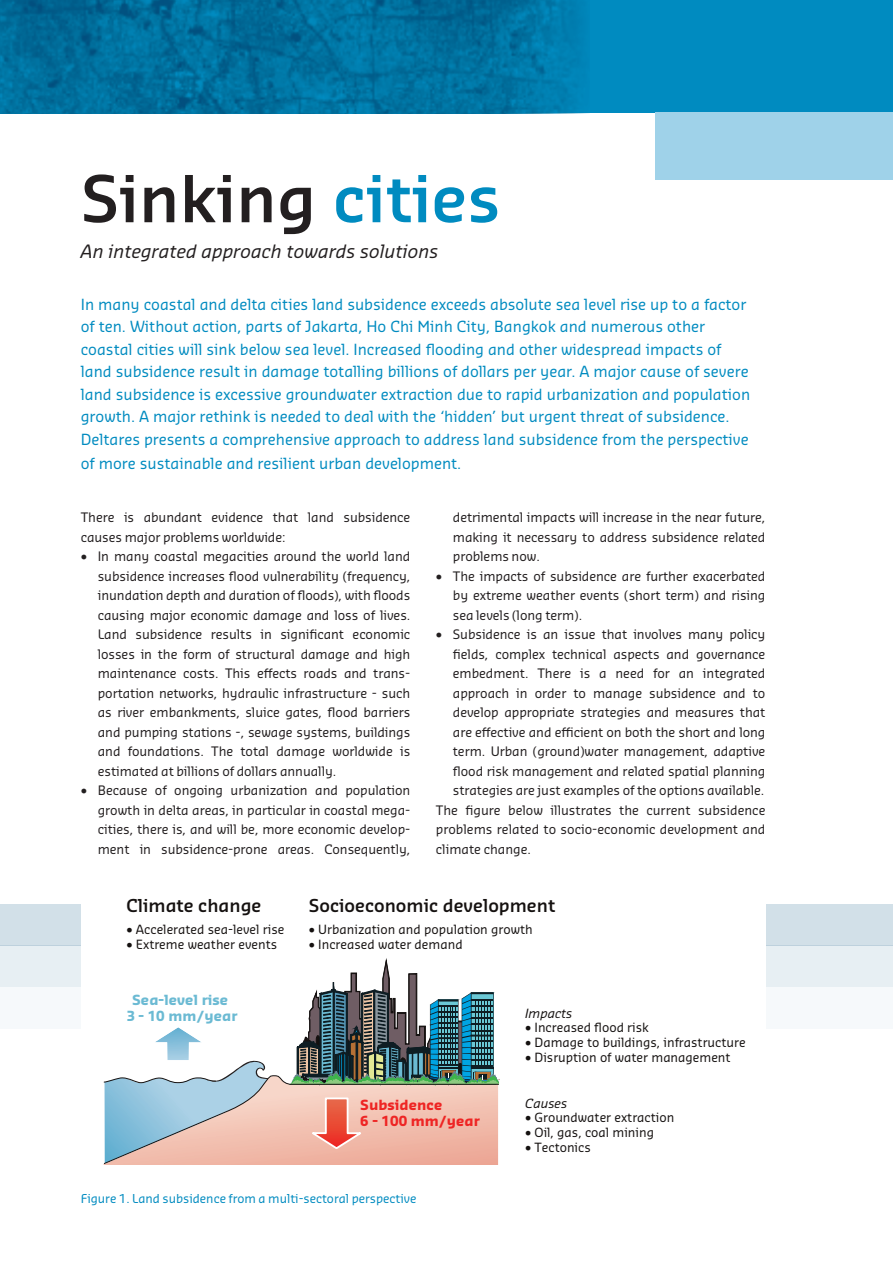
<style>
.page{position:relative;width:893px;height:1263px;background:#fff}
.page>*{position:absolute;margin:0;border:0;box-sizing:border-box;transform-origin:0 0}
.t1{font:600 63px "Sansa Pro";color:#231f20}
.t2{font:italic 18px "Sansa Pro";color:#231f20}
.t3{font:600 17.4px "Sansa Pro";color:#151110}
.t4{font:15px/22.5px "Sansa Pro";color:#008bc0}
.t5{font:700 13.65px/16.5px "Sansa Pro";color:#6bbad3;text-align:center}
.t6{font:700 13.65px/16.6px "Sansa Pro";color:#ee2524}
.t7{font:12.75px/19.5px "Sansa Pro";letter-spacing:-.005em;color:#231f20;text-align:justify}
.t8{font:12.45px "Sansa Pro";color:#151110}
.t9{font:italic 12.45px "Sansa Pro";color:#151110}
.t10{font:12px "Sansa Pro";color:#008bc0}
.s1{color:#008bc0}
</style>
<div class="page">
<div style="left:0;top:0;width:893px;height:112px;background:#008bc0"></div>
<svg style="left:0;top:0;width:583px;height:112px;background:#00709f"></svg>
<div style="left:656px;top:112px;width:237px;height:68px;background:#9fd2e9"></div>
<div style="left:0;top:903px;width:893px;height:42px;background:#d2e0e8"></div>
<div style="left:0;top:945px;width:893px;height:42px;background:#e7eff3"></div>
<div style="left:0;top:987px;width:893px;height:42px;background:#f6f9fb"></div>
<div style="left:81px;top:873px;width:684px;height:294px;background:#fff"></div>
<svg style="left:103px;top:960px;width:396px;height:205px"></svg>
<h1 class="t1" style="left:81px;top:174px;width:421px">Sinking <span class="s1">cities</span></h1>
<h2 class="t2" style="left:81px;top:245px;width:359px">An integrated approach towards solutions</h2>
<p class="t4" style="left:81px;top:294px;width:671px">In many coastal and delta cities land subsidence exceeds absolute sea level rise up to a factor of ten. Without action, parts of Jakarta, Ho Chi Minh City, Bangkok and numerous other coastal cities will sink below sea level. Increased flooding and other widespread impacts of land subsidence result in damage totalling billions of dollars per year. A major cause of severe land subsidence is excessive groundwater extraction due to rapid urbanization and population growth. A major rethink is needed to deal with the ‘hidden’ but urgent threat of subsidence.<br>Deltares presents a comprehensive approach to address land subsidence from the perspective</p>
<p class="t4" style="left:81px;top:453px;width:382px">of more sustainable and resilient urban development.</p>
<p class="t7" style="left:81px;top:509px;width:331px">There is abundant evidence that land subsidence causes major problems worldwide:</p>
<p class="t7" style="left:98px;top:548px;width:314px;text-indent:-17px">• In many coastal megacities around the world land subsidence increases flood vulnerability (frequency, inundation depth and duration of floods), with floods causing major economic damage and loss of lives.<br>Land subsidence results in significant economic losses in the form of structural damage and high maintenance costs. This effects roads and trans&shy;portation networks, hydraulic infrastructure - such as river embankments, sluice gates, flood barriers and pumping stations -, sewage systems, buildings and foundations. The total damage worldwide is estimated at billions of dollars annually.</p>
<p class="t7" style="left:98px;top:782px;width:314px;text-indent:-17px">• Because of ongoing urbanization and population growth in delta areas, in particular in coastal mega&shy;cities, there is, and will be, more economic develop&shy;ment in subsidence-prone areas. Consequently,</p>
<p class="t7" style="left:453px;top:509px;width:314px">detrimental impacts will increase in the near future, making it necessary to address subsidence related problems now.</p>
<p class="t7" style="left:453px;top:567px;width:314px;text-indent:-17px">• The impacts of subsidence are further exacerbated by extreme weather events (short term) and rising sea levels (long term).</p>
<p class="t7" style="left:436px;top:626px;width:331px">• Subsidence is an issue that involves many policy</p>
<p class="t7" style="left:453px;top:645px;width:314px">fields, complex technical aspects and governance</p>
<p class="t7" style="left:453px;top:665px;width:314px">embedment. There is a need for an integrated</p>
<p class="t7" style="left:453px;top:684px;width:314px">approach in order to manage subsidence and to</p>
<p class="t7" style="left:453px;top:704px;width:314px">develop appropriate strategies and measures that</p>
<p class="t7" style="left:453px;top:723px;width:314px">are effective and efficient on both the short and long</p>
<p class="t7" style="left:453px;top:743px;width:314px">term. Urban (ground)water management, adaptive</p>
<p class="t7" style="left:453px;top:762px;width:314px">flood risk management and related spatial planning</p>
<p class="t7" style="left:453px;top:782px;width:313px">strategies are just examples of the options available.</p>
<p class="t7" style="left:436px;top:801px;width:331px">The figure below illustrates the current subsidence</p>
<p class="t7" style="left:436px;top:821px;width:331px">problems related to socio-economic development and</p>
<p class="t7" style="left:436px;top:840px;width:97px">climate change.</p>
<h3 class="t3" style="left:126px;top:899px;width:136px">Climate change</h3>
<p class="t8" style="left:126px;top:925px;width:159px">• Accelerated sea-level rise</p>
<p class="t8" style="left:126px;top:940px;width:152px">• Extreme weather events</p>
<p class="t5" style="left:126px;top:992px;width:112px">Sea-level rise<br>3 - 10 mm/year</p>
<h3 class="t3" style="left:309px;top:899px;width:248px">Socioeconomic development</h3>
<p class="t8" style="left:309px;top:925px;width:225px">• Urbanization and population growth</p>
<p class="t8" style="left:309px;top:940px;width:155px">• Increased water demand</p>
<p class="t6" style="left:360px;top:1097px;width:121px">Subsidence<br>6 - 100 mm/year</p>
<p class="t9" style="left:525px;top:1008px;width:49px">Impacts</p>
<p class="t8" style="left:525px;top:1023px;width:125px">• Increased flood risk</p>
<p class="t8" style="left:525px;top:1038px;width:222px">• Damage to buildings, infrastructure</p>
<p class="t8" style="left:525px;top:1053px;width:207px">• Disruption of water management</p>
<p class="t9" style="left:525px;top:1098px;width:44px">Causes</p>
<p class="t8" style="left:525px;top:1113px;width:151px">• Groundwater extraction</p>
<p class="t8" style="left:525px;top:1128px;width:131px">• Oil, gas, coal mining</p>
<p class="t8" style="left:525px;top:1143px;width:67px">• Tectonics</p>
<p class="t10" style="left:81px;top:1193px;width:337px">Figure 1. Land subsidence from a multi-sectoral perspective</p>
</div>
